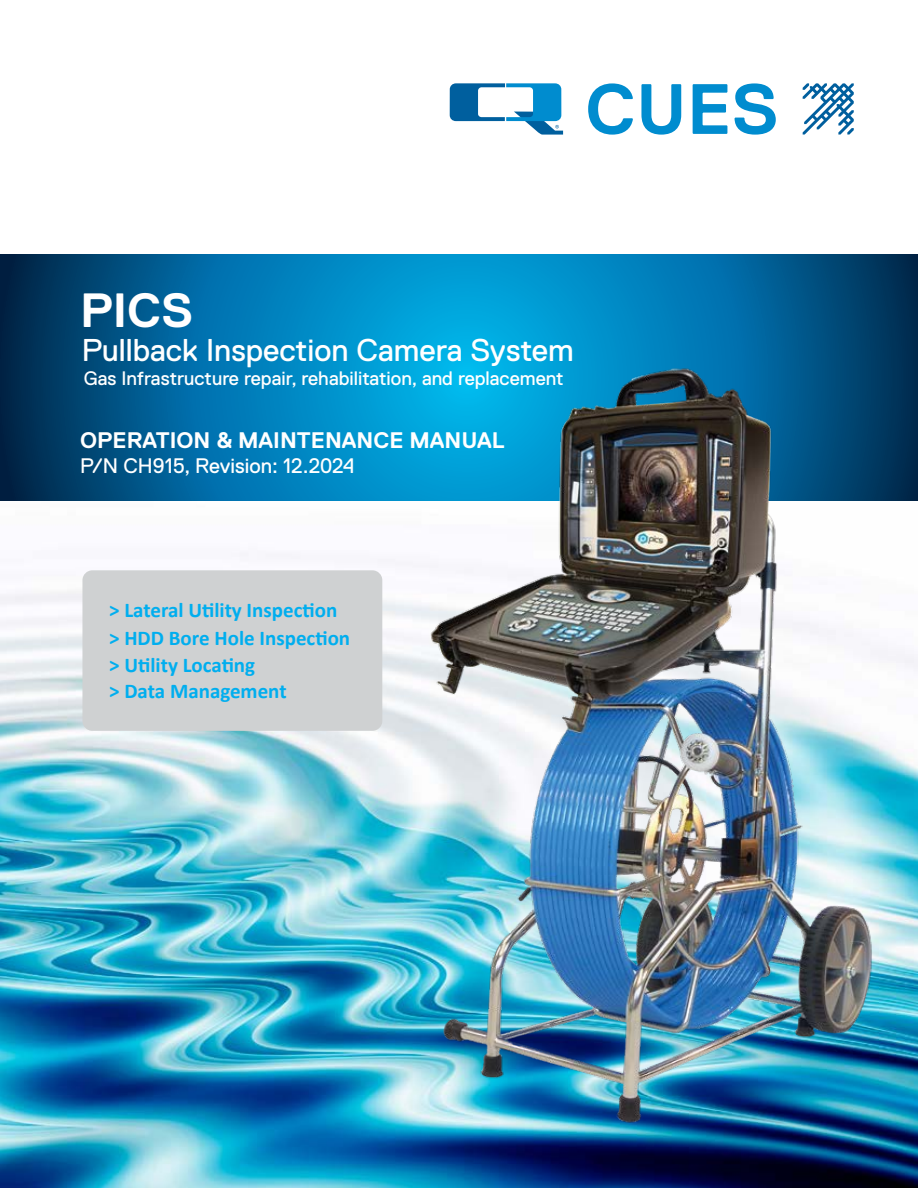
<style>
.page{position:relative;width:918px;height:1188px;background:#fff}
.page>*{position:absolute;margin:0;border:0;box-sizing:border-box;transform-origin:0 0}
.t1{font:700 71.1px "Replica Std";color:#008ccf}
.t2{font:700 48px "Replica Std";color:#fff}
.t3{font:31.5px "Replica Std";color:#fff}
.t4{font:700 22.5px "Replica Std";color:#fff}
.t5{font:700 21px/26.4px "Calibri";color:#00aeef}
.t6{font:21px "Replica Std";color:#fff}
.t7{font:19.5px "Replica Std";color:#fff}
</style>
<div class="page">
<img style="left:0;top:500px;width:918px;height:688px">
<svg style="left:0;top:254px;width:918px;height:246px;background:#006da2"></svg>
<svg style="left:803px;top:83px;width:51px;height:52px"></svg>
<svg style="left:450px;top:83px;width:113px;height:52px"></svg>
<img style="left:402px;top:365px;width:490px;height:774px">
<div style="left:82px;top:570px;width:300px;height:161px;background:#cfd1d2;border-radius:10px"></div>
<h1 class="t1" style="left:585px;top:70px;width:195px">CUES</h1>
<h2 class="t2" style="left:80px;top:284px;width:114px">PICS</h2>
<h3 class="t3" style="left:82px;top:332px;width:494px">Pullback Inspection Camera System</h3>
<p class="t7" style="left:84px;top:367px;width:481px">Gas Infrastructure repair, rehabilitation, and replacement</p>
<p class="t4" style="left:80px;top:428px;width:426px">OPERATION &amp; MAINTENANCE MANUAL</p>
<p class="t6" style="left:80px;top:454px;width:276px">P/N CH915, Revision: 12.2024</p>
<p class="t5" style="left:109px;top:596px;width:243px;line-height:28px">&gt; Lateral Utility Inspection &gt; HDD Bore Hole Inspection</p>
<p class="t5" style="left:109px;top:651px;width:179px">&gt; Utility Locating<br>&gt; Data Management</p>
</div>
